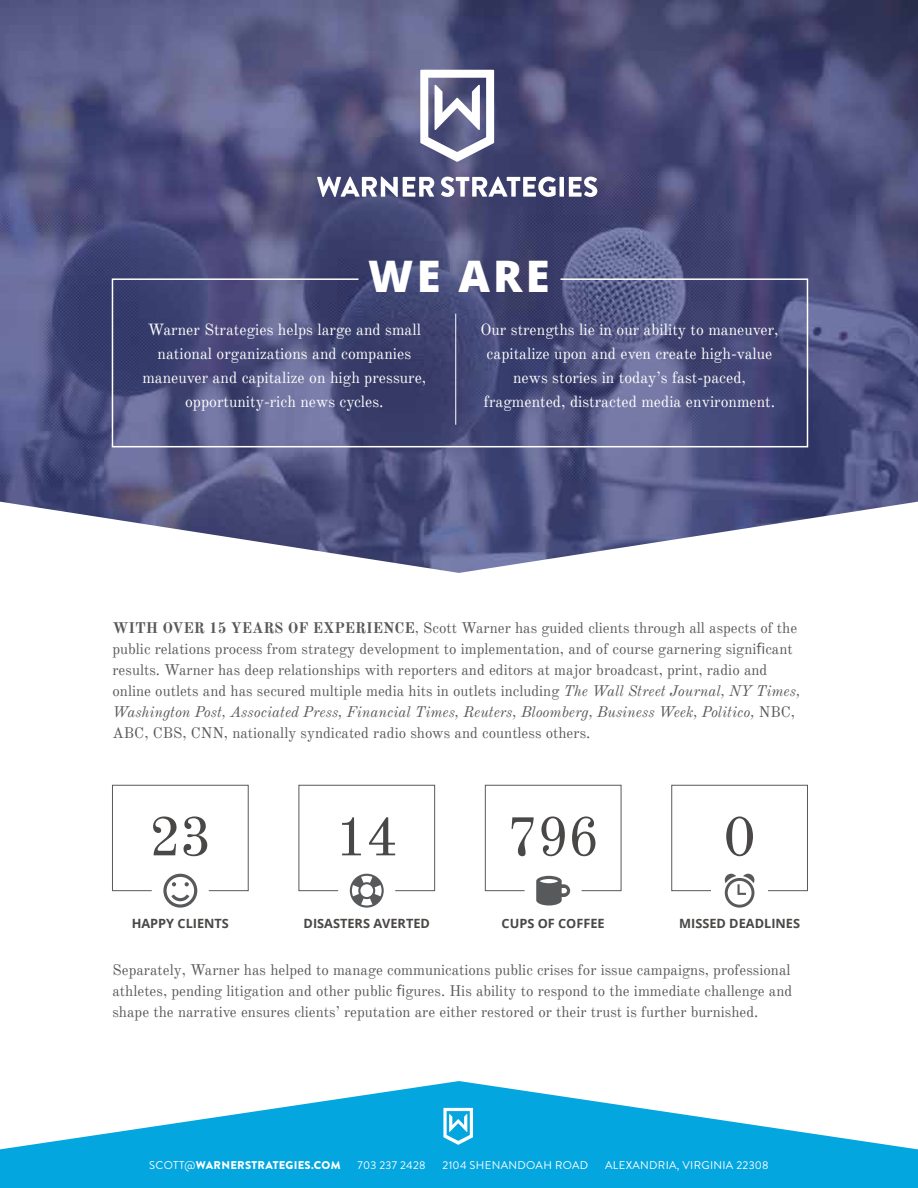
<style>
.page{position:relative;width:918px;height:1188px;background:#fff}
.page>*{position:absolute;margin:0;border:0;box-sizing:border-box;transform-origin:0 0}
.t1{font:55.5px "Old Standard TT";letter-spacing:-.03em;color:#4a4846}
.t2{font:800 43.5px "Open Sans";color:#fff}
.t3{font:15.75px/24px "Old Standard TT";color:#fff;text-align:center}
.t4{font:15px/21px "Old Standard TT";color:#58595b}
.t5{font:700 12.75px "Open Sans";color:#4a4846}
.t6{font:11.25px "Brandon Grotesque";letter-spacing:.025em;color:#fff}
.t7{font:900 11.25px "Brandon Grotesque";letter-spacing:.025em;color:#fff}
.s1{font-weight:700}
.s2{font-family:"Open Sans"}
.s3{font-style:italic}
.s4{font-weight:400}
</style>
<div class="page">
<svg style="left:0;top:1081px;width:918px;height:107px;fill:#04a6df"></svg>
<img style="left:0;top:0;width:918px;height:573px">
<svg style="left:317px;top:177px;width:117px;height:20px"></svg>
<svg style="left:441px;top:177px;width:115px;height:20px"></svg>
<hr style="left:560px;top:177px;width:4px;height:20px;background:#fff">
<svg style="left:569px;top:177px;width:28px;height:20px"></svg>
<svg style="left:420px;top:70px;width:74px;height:92px"></svg>
<svg style="left:111px;top:278px;width:698px;height:170px;background:#4e517f"></svg>
<svg style="left:443px;top:1108px;width:30px;height:37px"></svg>
<svg style="left:112px;top:784px;width:137px;height:124px"></svg>
<svg style="left:298px;top:784px;width:137px;height:124px"></svg>
<svg style="left:485px;top:784px;width:137px;height:122px"></svg>
<svg style="left:671px;top:784px;width:137px;height:124px"></svg>
<hr style="left:455px;top:314px;width:1px;height:111px;background:#fff">
<h2 class="t2" style="left:368px;top:243px;width:183px">WE ARE</h2>
<p class="t3" style="left:142px;top:318px;width:285px">Warner Strategies helps large and small national organizations and companies maneuver and capitalize on high pressure, opportunity-rich news cycles.</p>
<p class="t3" style="left:481px;top:318px;width:300px">Our strengths lie in our ability to maneuver, capitalize upon and even create high-value news stories in today’s fast-paced, fragmented, distracted media environment.</p>
<p class="t4" style="left:112px;top:618px;width:689px"><span class="s1">WITH OVER 15 YEARS OF EXPERIENCE</span>, Scott Warner has guided clients through all aspects of the public relations process from strategy development to implementation, and of course garnering signi<span class="s2">fi</span>cant results. Warner has deep relationships with reporters and editors at major broadcast, print, radio and online outlets and has secured multiple media hits in outlets including <span class="s3">The Wall Street Journal, NY Times, Washington Post, Associated Press, Financial Times, Reuters, Bloomberg, Business Week, Politico,</span> NBC, ABC, CBS, CNN, nationally syndicated radio shows and countless others.</p>
<h1 class="t1" style="left:149px;top:803px;width:64px">23</h1>
<p class="t5" style="left:132px;top:914px;width:99px">HAPPY CLIENTS</p>
<h1 class="t1" style="left:335px;top:803px;width:64px">14</h1>
<p class="t5" style="left:304px;top:914px;width:128px">DISASTERS AVERTED</p>
<h1 class="t1" style="left:507px;top:803px;width:95px">796</h1>
<p class="t5" style="left:502px;top:914px;width:105px">CUPS OF COFFEE</p>
<h1 class="t1" style="left:724px;top:803px;width:34px">0</h1>
<p class="t5" style="left:679px;top:914px;width:122px">MISSED DEADLINES</p>
<p class="t4" style="left:112px;top:960px;width:681px;text-align:justify">Separately, Warner has helped to manage communications public crises for issue campaigns, professional athletes, pending litigation and other public <span class="s2">fi</span>gures. His ability to respond to the immediate challenge and shape the narrative ensures clients’ reputation are either restored or their trust is further burnished.</p>
<p class="t7" style="left:149px;top:1157px;width:193px"><span class="s4">SCOTT@</span>WARNERSTRATEGIES.COM</p>
<p class="t6" style="left:358px;top:1158px;width:70px">703 237 2428</p>
<p class="t6" style="left:443px;top:1158px;width:147px">2104 SHENANDOAH ROAD</p>
<p class="t6" style="left:605px;top:1158px;width:165px">ALEXANDRIA, VIRGINIA 22308</p>
</div>
